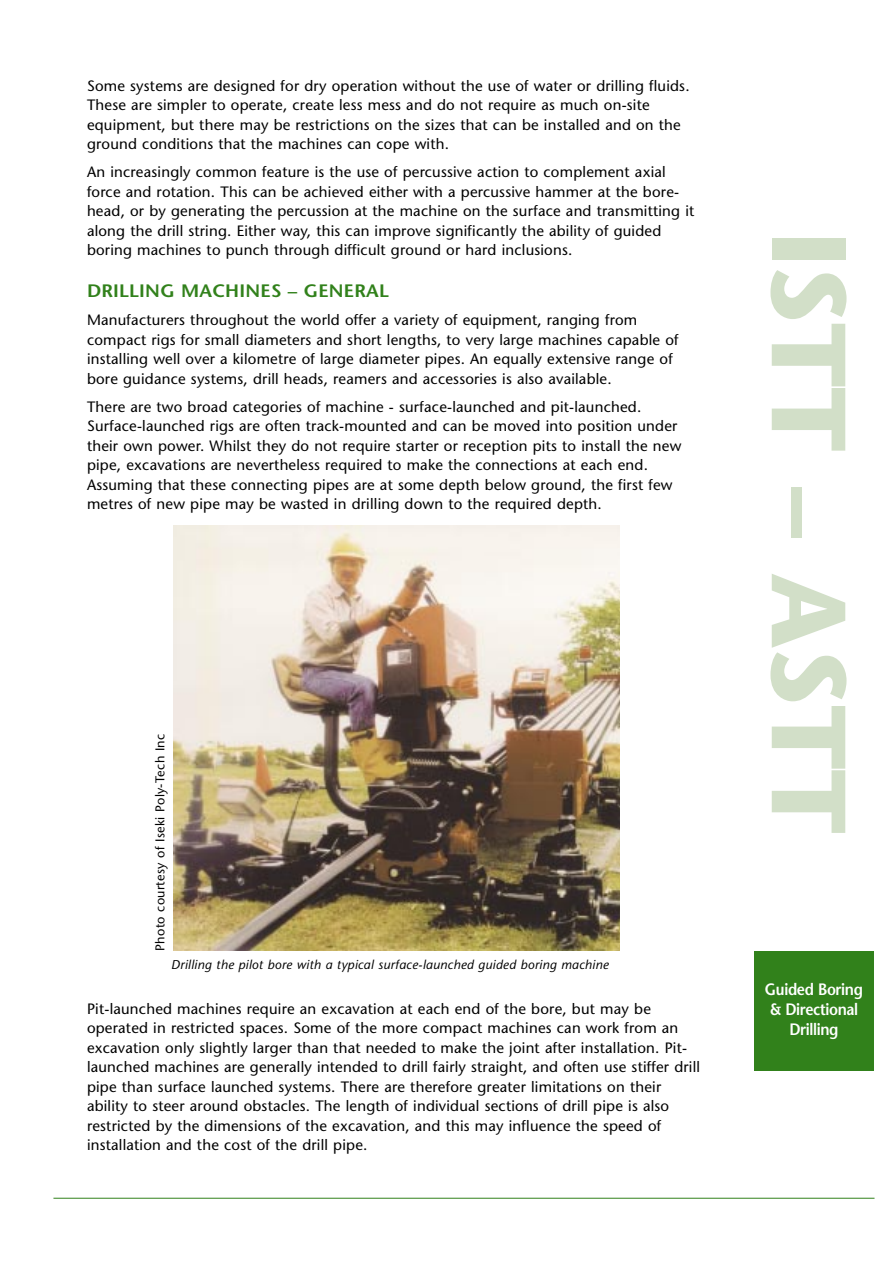
<style>
.page{position:relative;width:893px;height:1263px;background:#fff}
.page>*{position:absolute;margin:0;border:0;box-sizing:border-box;transform-origin:0 0}
.t1{font:700 105px "Stone Sans";color:#d2dfc8}
.t2{font:600 18px "Stone Sans";letter-spacing:.01em;color:#31811b;scale:1.05 1}
.t3{font:600 16.5px/19.8px "Stone Sans";letter-spacing:-.025em;color:#fff;text-align:center;scale:.9 1}
.t4{font:15px/19.5px "Stone Sans";letter-spacing:.015em;color:#000}
.t5{font:italic 12.75px "Stone Sans";letter-spacing:.025em;color:#000}
.t6{font:12.75px "Stone Sans";letter-spacing:.025em;color:#000}
</style>
<div class="page">
<hr style="left:53px;top:1198px;width:821px;height:1px;background:#31811b">
<div style="left:754px;top:952px;width:119px;height:119px;background:#31811b"></div>
<img style="left:173px;top:525px;width:447px;height:425px">
<p class="t4" style="left:87px;top:77px;width:604px">Some systems are designed for dry operation without the use of water or drilling fluids.<br>These are simpler to operate, create less mess and do not require as much on-site equipment, but there may be restrictions on the sizes that can be installed and on the ground conditions that the machines can cope with.</p>
<p class="t4" style="left:87px;top:164px;width:609px">An increasingly common feature is the use of percussive action to complement axial force and rotation. This can be achieved either with a percussive hammer at the bore&shy;head, or by generating the percussion at the machine on the surface and transmitting it along the drill string. Either way, this can improve significantly the ability of guided boring machines to punch through difficult ground or hard inclusions.</p>
<p class="t2" style="left:87px;top:284px;width:289px">DRILLING MACHINES – GENERAL</p>
<p class="t4" style="left:87px;top:312px;width:593px">Manufacturers throughout the world offer a variety of equipment, ranging from compact rigs for small diameters and short lengths, to very large machines capable of installing well over a kilometre of large diameter pipes. An equally extensive range of bore guidance systems, drill heads, reamers and accessories is also available.</p>
<p class="t4" style="left:87px;top:398px;width:596px">There are two broad categories of machine - surface-launched and pit-launched.<br>Surface-launched rigs are often track-mounted and can be moved into position under their own power. Whilst they do not require starter or reception pits to install the new pipe, excavations are nevertheless required to make the connections at each end.<br>Assuming that these connecting pipes are at some depth below ground, the first few metres of new pipe may be wasted in drilling down to the required depth.</p>
<p class="t6" style="left:155px;top:951px;width:219px;rotate:-90deg">Photo courtesy of Iseki Poly-Tech Inc</p>
<p class="t5" style="left:171px;top:960px;width:439px">Drilling the pilot bore with a typical surface-launched guided boring machine</p>
<p class="t4" style="left:87px;top:1000px;width:614px">Pit-launched machines require an excavation at each end of the bore, but may be operated in restricted spaces. Some of the more compact machines can work from an excavation only slightly larger than that needed to make the joint after installation. Pit&shy;launched machines are generally intended to drill fairly straight, and often use stiffer drill pipe than surface launched systems. There are therefore greater limitations on their ability to steer around obstacles. The length of individual sections of drill pipe is also restricted by the dimensions of the excavation, and this may influence the speed of installation and the cost of the drill pipe.</p>
<h1 class="t1" style="left:849px;top:233px;width:603px;rotate:90deg">ISTT – ASTT</h1>
<p class="t3" style="left:765px;top:981px;width:110px">Guided Boring &amp; Directional<br>Drilling</p>
</div>
